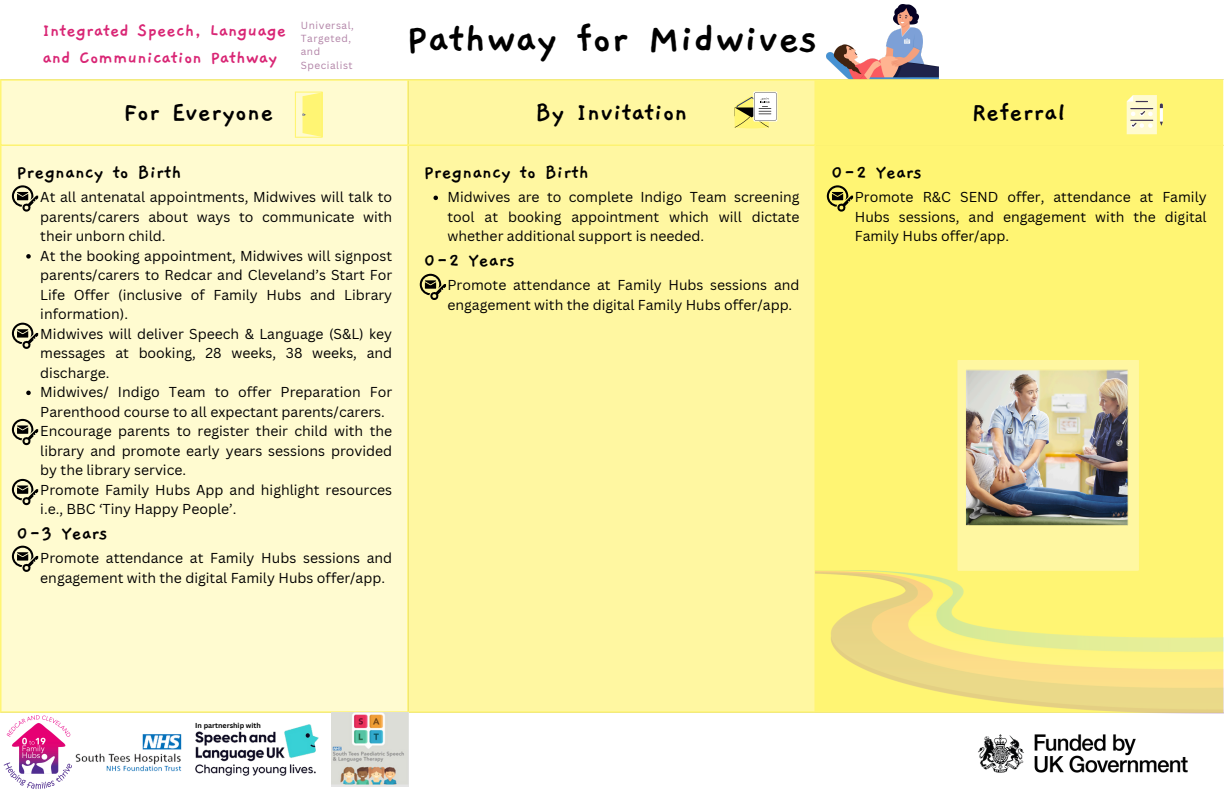
<style>
.page{position:relative;width:1224px;height:792px;background:#fff}
.page>*{position:absolute;margin:0;border:0;box-sizing:border-box;transform-origin:0 0}
.t1{font:700 45px "Gaegu";color:#000}
.t2{font:700 28px "Gaegu";color:#000}
.t3{font:700 21px "Gaegu";color:#000}
.t4{font:700 20px/27.8px "Gaegu";color:#d92675}
.t5{font:14px/19.5px "Canva Sans";color:#000;text-align:justify}
.t6{font:10px/13.4px "Canva Sans";letter-spacing:.055em;color:#b182a6}
.t7{font:700 7.1px "Canva Sans";color:#000}
</style>
<div class="page">
<img style="left:827px;top:4px;width:112px;height:75px">
<div style="left:2px;top:81px;width:405px;height:630px;background:#fffbd0"></div>
<div style="left:409px;top:81px;width:405px;height:630px;background:#fff7a1"></div>
<div style="left:816px;top:81px;width:406px;height:490px;background:#fff573"></div>
<svg style="left:26px;top:254px;width:5px;height:5px"></svg>
<svg style="left:26px;top:391px;width:5px;height:4px"></svg>
<svg style="left:434px;top:196px;width:4px;height:4px"></svg>
<hr style="left:0;top:81px;width:2px;height:630px;background:#fff573">
<hr style="left:407px;top:81px;width:2px;height:630px;background:#fff573">
<hr style="left:814px;top:81px;width:2px;height:630px;background:#fff573">
<hr style="left:1222px;top:81px;width:1px;height:630px;background:#fff573">
<hr style="left:0;top:79px;width:1223px;height:2px;background:#fff573">
<hr style="left:0;top:144px;width:1223px;height:2px;background:#fff573">
<hr style="left:0;top:711px;width:1223px;height:2px;background:#fff573">
<img style="left:958px;top:360px;width:181px;height:211px">
<svg style="left:295px;top:92px;width:28px;height:46px"></svg>
<svg style="left:1127px;top:95px;width:36px;height:39px"></svg>
<svg style="left:735px;top:92px;width:42px;height:36px"></svg>
<img style="left:332px;top:713px;width:76px;height:73px">
<img style="left:76px;top:734px;width:106px;height:38px">
<img style="left:195px;top:724px;width:124px;height:52px">
<img style="left:3px;top:715px;width:73px;height:74px">
<svg style="left:12px;top:185px;width:26px;height:27px"></svg>
<svg style="left:12px;top:323px;width:26px;height:26px"></svg>
<svg style="left:12px;top:546px;width:26px;height:26px"></svg>
<svg style="left:827px;top:185px;width:26px;height:27px"></svg>
<img style="left:815px;top:571px;width:408px;height:142px">
<svg style="left:420px;top:274px;width:26px;height:26px"></svg>
<svg style="left:12px;top:419px;width:26px;height:27px"></svg>
<svg style="left:12px;top:479px;width:26px;height:27px"></svg>
<img style="left:978px;top:734px;width:210px;height:39px">
<p class="t4" style="left:42px;top:17px;width:245px">Integrated Speech, Language and Communication Pathway</p>
<p class="t6" style="left:301px;top:18px;width:55px">Universal,<br>Targeted, and<br>Specialist</p>
<p class="t1" style="left:406px;top:16px;width:413px">Pathway for Midwives</p>
<h1 class="t2" style="left:123px;top:98px;width:152px">For Everyone</h1>
<h2 class="t2" style="left:535px;top:98px;width:154px">By Invitation</h2>
<h3 class="t2" style="left:972px;top:98px;width:95px">Referral</h3>
<p class="t3" style="left:16px;top:162px;width:167px">Pregnancy to Birth</p>
<p class="t5" style="left:40px;top:187px;width:353px">At all antenatal appointments, Midwives will talk to parents/carers about ways to communicate with their unborn child.</p>
<p class="t5" style="left:40px;top:246px;width:353px">At the booking appointment, Midwives will signpost parents/carers to Redcar and Cleveland’s Start For Life Offer (inclusive of Family Hubs and Library information).</p>
<p class="t5" style="left:40px;top:324px;width:353px">Midwives will deliver Speech &amp; Language (S&amp;L) key messages at booking, 28 weeks, 38 weeks, and discharge.</p>
<p class="t5" style="left:40px;top:382px;width:353px">Midwives/ Indigo Team to offer Preparation For<br>Parenthood course to all expectant parents/carers.</p>
<p class="t5" style="left:40px;top:421px;width:353px">Encourage parents to register their child with the library and promote early years sessions provided by the library service.</p>
<p class="t5" style="left:40px;top:480px;width:353px">Promote Family Hubs App and highlight resources i.e., BBC ‘Tiny Happy People’.</p>
<p class="t3" style="left:16px;top:523px;width:93px">0-3 Years</p>
<p class="t5" style="left:40px;top:548px;width:353px">Promote attendance at Family Hubs sessions and engagement with the digital Family Hubs offer/app.</p>
<p class="t3" style="left:424px;top:162px;width:167px">Pregnancy to Birth</p>
<p class="t5" style="left:448px;top:187px;width:353px">Midwives are to complete Indigo Team screening tool at booking appointment which will dictate whether additional support is needed.</p>
<p class="t3" style="left:424px;top:250px;width:93px">0-2 Years</p>
<p class="t5" style="left:448px;top:275px;width:353px">Promote attendance at Family Hubs sessions and engagement with the digital Family Hubs offer/app.</p>
<p class="t3" style="left:831px;top:162px;width:93px">0-2 Years</p>
<p class="t5" style="left:855px;top:187px;width:353px">Promote R&amp;C SEND offer, attendance at Family Hubs sessions, and engagement with the digital Family Hubs offer/app.</p>
<p class="t7" style="left:195px;top:720px;width:67px">In partnership with</p>
</div>
